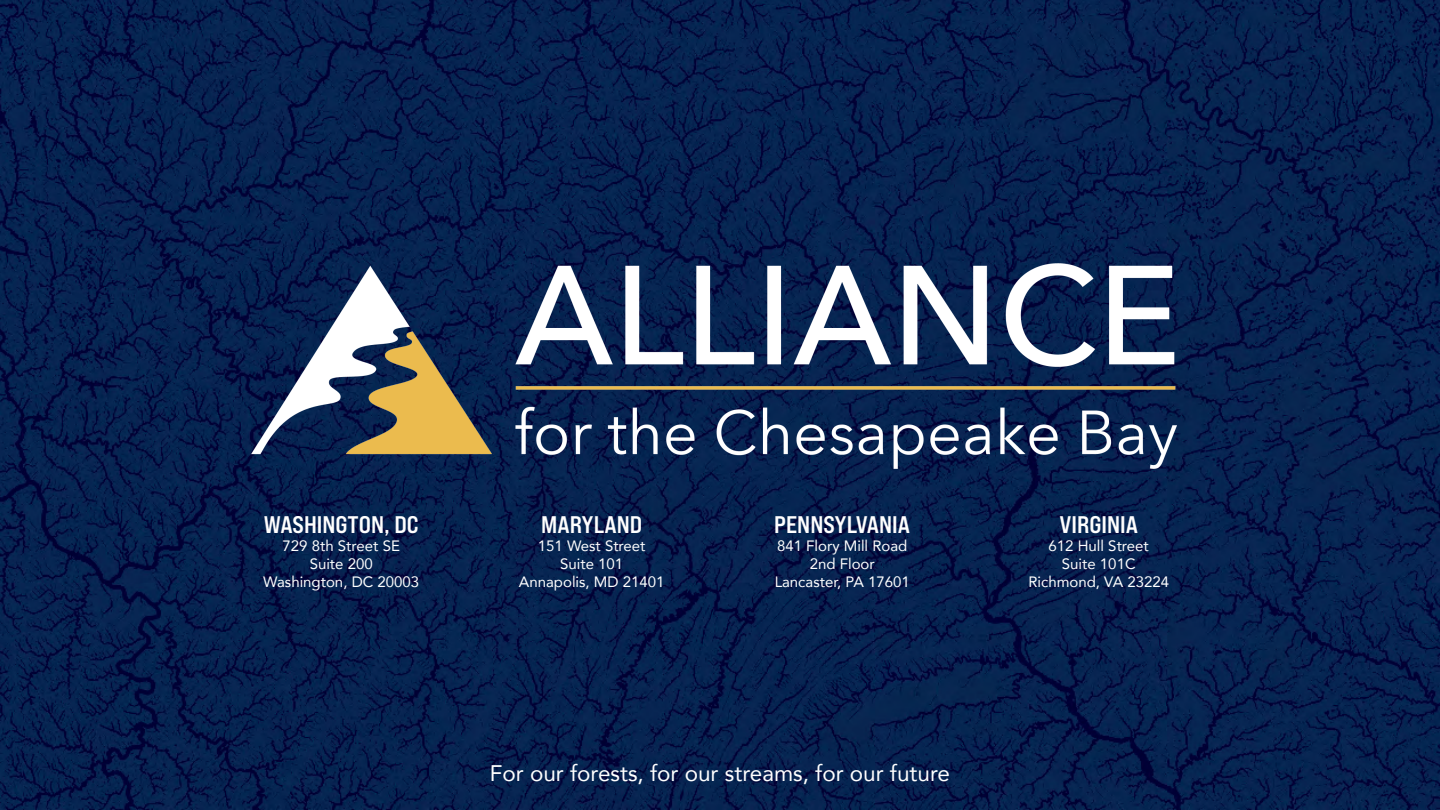
<style>
.page{position:relative;width:1440px;height:810px;background:#fff}
.page>*{position:absolute;margin:0;border:0;box-sizing:border-box;transform-origin:0 0}
.t1{font:24px "Bebas Neue Pro Exp Bd";color:#fff}
.t2{font:22.5px "Avenir";color:#fff}
.t3{font:15px/18px "Avenir";color:#fff;text-align:center}
</style>
<div class="page">
<img style="left:0;top:0;width:1440px;height:810px">
<img style="left:252px;top:263px;width:925px;height:205px">
<h1 class="t1" style="left:264px;top:509px;width:156px">WASHINGTON, DC</h1>
<p class="t3" style="left:263px;top:536px;width:157px">729 8th Street SE<br>Suite 200<br>Washington, DC 20003</p>
<h1 class="t1" style="left:541px;top:509px;width:103px">MARYLAND</h1>
<p class="t3" style="left:519px;top:536px;width:147px">151 West Street<br>Suite 101<br>Annapolis, MD 21401</p>
<h1 class="t1" style="left:774px;top:509px;width:137px">PENNSYLVANIA</h1>
<p class="t3" style="left:775px;top:536px;width:137px">841 Flory Mill Road<br>2nd Floor<br>Lancaster, PA 17601</p>
<h2 class="t2" style="left:490px;top:755px;width:462px">For our forests, for our streams, for our future</h2>
<h1 class="t1" style="left:1059px;top:509px;width:80px">VIRGINIA</h1>
<p class="t3" style="left:1028px;top:536px;width:142px">612 Hull Street<br>Suite 101C<br>Richmond, VA 23224</p>
</div>
